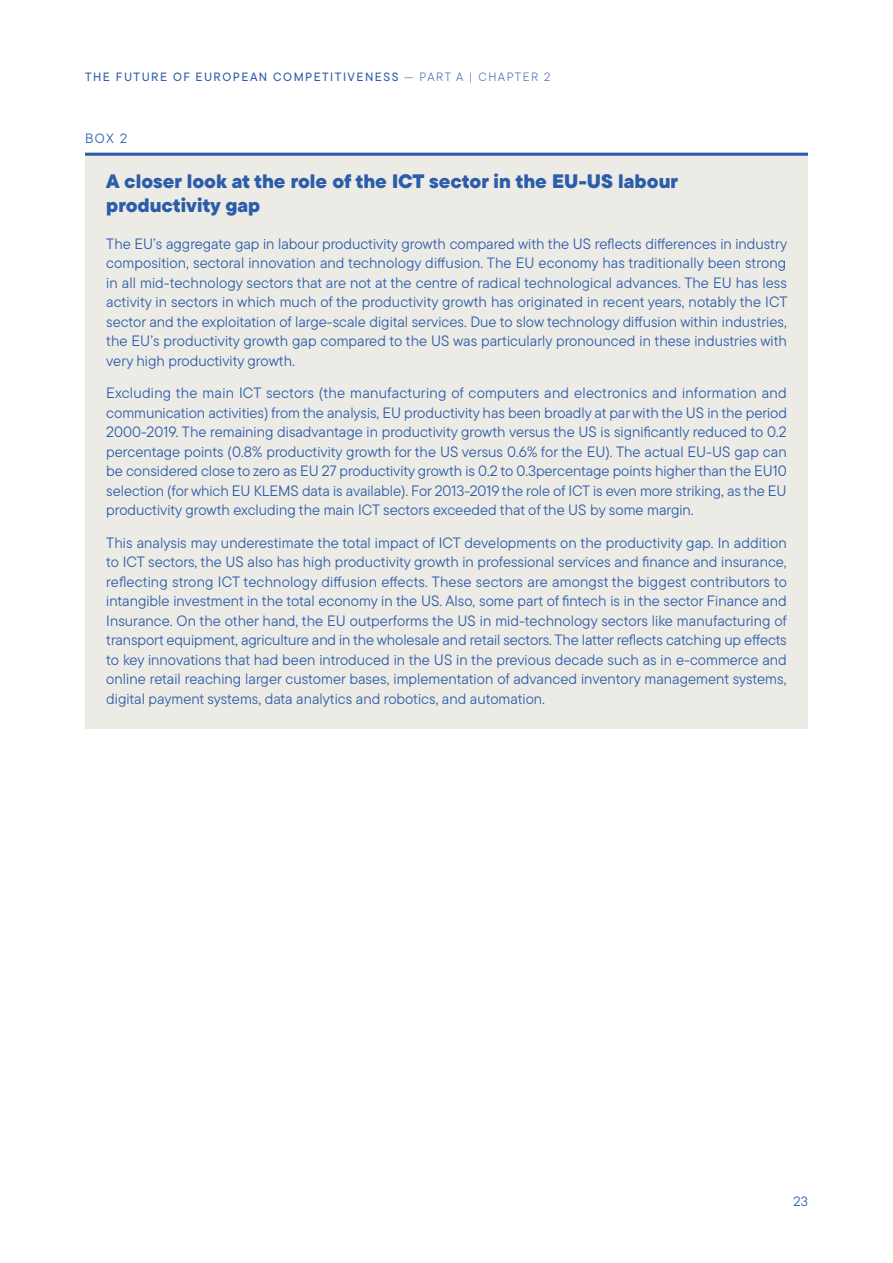
<style>
.page{position:relative;width:893px;height:1263px;background:#fff}
.page>*{position:absolute;margin:0;border:0;box-sizing:border-box;transform-origin:0 0}
.Box_-_Title{font:900 19.5px/24px "TT Commons Pro";color:#2c5daa}
.Box_-_Text_no_space_after{font:15px/19.5px "TT Commons Pro";color:#2c5daa;text-align:justify}
.Graph_-_Figure_number{font:13.5px "TT Commons Pro";color:#2c5daa}
.t1{font:500 12px "TT Commons Pro";letter-spacing:.125em;color:#2c5daa}
.s1{font-weight:300}
</style>
<div class="page">
<div style="left:85px;top:152px;width:723px;height:87px;background:#edebe6"></div>
<hr style="left:85px;top:153px;width:723px;height:3px;background:#2c5daa">
<div style="left:85px;top:217px;width:723px;height:174px;background:#edebe6"></div>
<div style="left:85px;top:366px;width:723px;height:174px;background:#edebe6"></div>
<div style="left:85px;top:515px;width:723px;height:213px;background:#edebe6"></div>
<p class="t1" style="left:85px;top:68px;width:467px">THE FUTURE OF EUROPEAN COMPETITIVENESS <span class="s1">— PART A | CHAPTER 2</span></p>
<p class="Graph_-_Figure_number" style="left:85px;top:129px;width:44px">BOX 2</p>
<p class="Box_-_Title" style="left:106px;top:169px;width:573px">A closer look at the role of the ICT sector in the EU-US labour productivity gap</p>
<p class="Box_-_Text_no_space_after" style="left:106px;top:234px;width:683px">The EU’s aggregate gap in labour productivity growth compared with the US reflects differences in industry composition, sectoral innovation and technology diffusion. The EU economy has traditionally been strong in all mid-technology sectors that are not at the centre of radical technological advances. The EU has less activity in sectors in which much of the productivity growth has originated in recent years, notably the ICT sector and the exploitation of large-scale digital services. Due to slow technology diffusion within industries, the EU’s productivity growth gap compared to the US was particularly pronounced in these industries with very high productivity growth.</p>
<p class="Box_-_Text_no_space_after" style="left:106px;top:383px;width:682px">Excluding the main ICT sectors (the manufacturing of computers and electronics and information and communication activities) from the analysis, EU productivity has been broadly at par with the US in the period 2000-2019. The remaining disadvantage in productivity growth versus the US is significantly reduced to 0.2 percentage points (0.8% productivity growth for the US versus 0.6% for the EU). The actual EU-US gap can be considered close to zero as EU 27 productivity growth is 0.2 to 0.3percentage points higher than the EU10 selection (for which EU KLEMS data is available). For 2013-2019 the role of ICT is even more striking, as the EU productivity growth excluding the main ICT sectors exceeded that of the US by some margin.</p>
<p class="Box_-_Text_no_space_after" style="left:106px;top:532px;width:682px">This analysis may underestimate the total impact of ICT developments on the productivity gap. In addition to ICT sectors, the US also has high productivity growth in professional services and finance and insurance, reflecting strong ICT technology diffusion effects. These sectors are amongst the biggest contributors to intangible investment in the total economy in the US. Also, some part of fintech is in the sector Finance and Insurance. On the other hand, the EU outperforms the US in mid-technology sectors like manufacturing of transport equipment, agriculture and in the wholesale and retail sectors. The latter reflects catching up effects to key innovations that had been introduced in the US in the previous decade such as in e-commerce and online retail reaching larger customer bases, implementation of advanced inventory management systems, digital payment systems, data analytics and robotics, and automation.</p>
<p class="Graph_-_Figure_number" style="left:794px;top:1192px;width:16px">23</p>
</div>
